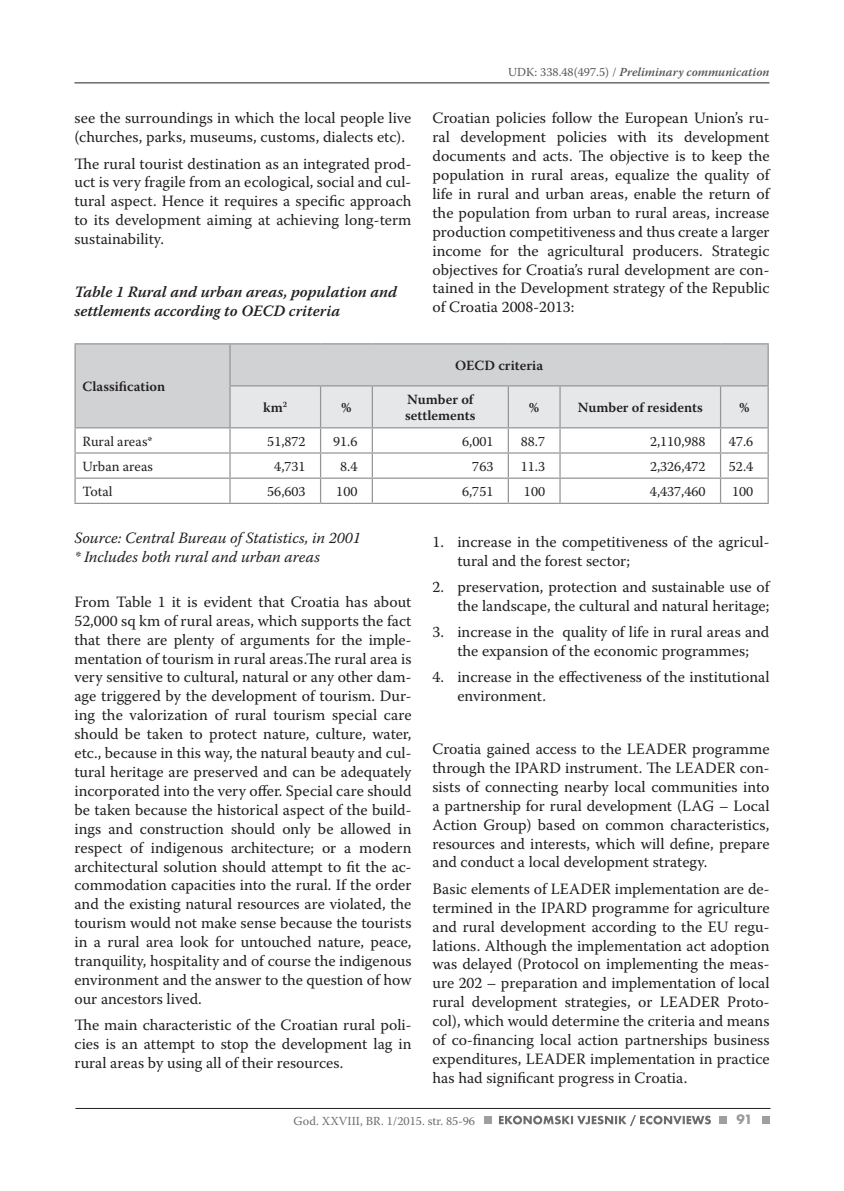
<style>
.page{position:relative;width:844px;height:1191px;background:#fff}
.page>*{position:absolute;margin:0;border:0;box-sizing:border-box;transform-origin:0 0}
.t1{font:15.75px/18.9px "Warnock Pro";color:#231f20;text-align:justify}
.t2{font:italic 600 15.75px/18.9px "Warnock Pro";color:#231f20}
.t3{font:italic 15.75px/18.9px "Warnock Pro";color:#231f20}
.t4{font:14px "Warnock Pro";color:#231f20}
.t5{font:600 14px/16.8px "Warnock Pro";letter-spacing:.005em;color:#231f20}
.t6{font:700 14px "Futura TOT";color:#97999c}
.t7{font:italic 600 12.25px "Warnock Pro";color:#57585a}
.t8{font:12.25px "Warnock Pro";color:#6c6d70}
.s1{font-weight:400;font-style:normal}
</style>
<div class="page">
<hr style="left:74px;top:83px;width:695px;height:1px;background:#231f20">
<hr style="left:75px;top:1108px;width:695px;height:1px;background:#231f20">
<div style="left:483px;top:1115px;width:8px;height:8px;background:#9d9fa2"></div>
<div style="left:718px;top:1115px;width:8px;height:8px;background:#9d9fa2"></div>
<div style="left:761px;top:1115px;width:8px;height:8px;background:#9d9fa2"></div>
<svg style="left:499px;top:1115px;width:211px;height:11px"></svg>
<div style="left:76px;top:344px;width:691px;height:83px;background:#d1d2d4"></div>
<hr style="left:74px;top:343px;width:156px;height:1px;background:#939598">
<hr style="left:74px;top:344px;width:2px;height:42px;background:#939598">
<hr style="left:74px;top:386px;width:2px;height:41px;background:#939598">
<hr style="left:230px;top:343px;width:90px;height:1px;background:#939598">
<hr style="left:229px;top:344px;width:1px;height:41px;background:#939598">
<hr style="left:320px;top:343px;width:52px;height:1px;background:#939598">
<hr style="left:372px;top:343px;width:136px;height:1px;background:#939598">
<hr style="left:508px;top:343px;width:52px;height:1px;background:#939598">
<hr style="left:560px;top:343px;width:160px;height:1px;background:#939598">
<hr style="left:720px;top:343px;width:48px;height:1px;background:#939598">
<hr style="left:767px;top:344px;width:1px;height:41px;background:#939598">
<hr style="left:229px;top:385px;width:91px;height:1px;background:#939598">
<hr style="left:320px;top:385px;width:52px;height:1px;background:#939598">
<hr style="left:372px;top:385px;width:136px;height:1px;background:#939598">
<hr style="left:508px;top:385px;width:52px;height:1px;background:#939598">
<hr style="left:560px;top:385px;width:160px;height:1px;background:#939598">
<hr style="left:720px;top:385px;width:48px;height:1px;background:#939598">
<hr style="left:74px;top:427px;width:156px;height:1px;background:#939598">
<hr style="left:74px;top:428px;width:2px;height:24px;background:#939598">
<hr style="left:74px;top:452px;width:156px;height:1px;background:#939598">
<hr style="left:74px;top:453px;width:2px;height:24px;background:#939598">
<hr style="left:74px;top:477px;width:156px;height:2px;background:#939598">
<hr style="left:74px;top:479px;width:2px;height:24px;background:#939598">
<hr style="left:74px;top:503px;width:156px;height:1px;background:#939598">
<hr style="left:230px;top:503px;width:90px;height:1px;background:#939598">
<hr style="left:320px;top:503px;width:52px;height:1px;background:#939598">
<hr style="left:372px;top:503px;width:136px;height:1px;background:#939598">
<hr style="left:508px;top:503px;width:52px;height:1px;background:#939598">
<hr style="left:560px;top:503px;width:160px;height:1px;background:#939598">
<svg style="left:229px;top:386px;width:539px;height:117px"></svg>
<hr style="left:720px;top:503px;width:48px;height:1px;background:#939598">
<p class="t1" style="left:74px;top:108px;width:338px">see the surroundings in which the local people live (churches, parks, museums, customs, dialects etc).</p>
<p class="t1" style="left:74px;top:154px;width:338px">The rural tourist destination as an integrated prod&shy;uct is very fragile from an ecological, social and cul&shy;tural aspect. Hence it requires a specific approach to its development aiming at achieving long-term sustainability.</p>
<p class="t2" style="left:74px;top:282px;width:324px">Table 1 Rural and urban areas, population and settlements according to OECD criteria</p>
<p class="t5" style="left:82px;top:378px;width:84px">Classification</p>
<p class="t7" style="left:508px;top:65px;width:263px"><span class="s1">UDK: 338.48(497.5) /</span> Preliminary communication</p>
<p class="t1" style="left:432px;top:108px;width:338px">Croatian policies follow the European Union’s ru&shy;ral development policies with its development documents and acts. The objective is to keep the population in rural areas, equalize the quality of life in rural and urban areas, enable the return of the population from urban to rural areas, increase production competitiveness and thus create a larger income for the agricultural producers. Strategic objectives for Croatia’s rural development are con&shy;tained in the Development strategy of the Republic of Croatia 2008-2013:</p>
<p class="t5" style="left:455px;top:357px;width:90px">OECD criteria</p>
<p class="t5" style="left:263px;top:399px;width:25px">km<sup>2</sup></p>
<p class="t5" style="left:341px;top:399px;width:12px">%</p>
<p class="t5" style="left:405px;top:390px;width:72px">Number of settlements</p>
<p class="t5" style="left:529px;top:399px;width:12px">%</p>
<p class="t5" style="left:577px;top:399px;width:127px">Number of residents</p>
<p class="t5" style="left:739px;top:399px;width:12px">%</p>
<p class="t4" style="left:82px;top:432px;width:71px">Rural areas*</p>
<p class="t4" style="left:267px;top:432px;width:40px">51,872</p>
<p class="t4" style="left:333px;top:432px;width:26px">91.6</p>
<p class="t4" style="left:462px;top:432px;width:33px">6,001</p>
<p class="t4" style="left:520px;top:432px;width:26px">88.7</p>
<p class="t4" style="left:649px;top:432px;width:57px">2,110,988</p>
<p class="t4" style="left:728px;top:432px;width:26px">47.6</p>
<p class="t4" style="left:82px;top:458px;width:72px">Urban areas</p>
<p class="t4" style="left:274px;top:458px;width:33px">4,731</p>
<p class="t4" style="left:340px;top:458px;width:19px">8.4</p>
<p class="t4" style="left:472px;top:458px;width:23px">763</p>
<p class="t4" style="left:520px;top:458px;width:26px">11.3</p>
<p class="t4" style="left:649px;top:458px;width:57px">2,326,472</p>
<p class="t4" style="left:728px;top:458px;width:26px">52.4</p>
<p class="t4" style="left:82px;top:483px;width:32px">Total</p>
<p class="t4" style="left:267px;top:483px;width:40px">56,603</p>
<p class="t4" style="left:336px;top:483px;width:23px">100</p>
<p class="t4" style="left:462px;top:483px;width:33px">6,751</p>
<p class="t4" style="left:524px;top:483px;width:23px">100</p>
<p class="t4" style="left:649px;top:483px;width:57px">4,437,460</p>
<p class="t4" style="left:732px;top:483px;width:23px">100</p>
<p class="t3" style="left:74px;top:528px;width:288px">Source: Central Bureau of Statistics, in 2001 * Includes both rural and urban areas</p>
<p class="t1" style="left:74px;top:592px;width:338px">From Table 1 it is evident that Croatia has about 52,000 sq km of rural areas, which supports the fact that there are plenty of arguments for the imple&shy;mentation of tourism in rural areas.The rural area is very sensitive to cultural, natural or any other dam&shy;age triggered by the development of tourism. Dur&shy;ing the valorization of rural tourism special care should be taken to protect nature, culture, water, etc., because in this way, the natural beauty and cul&shy;tural heritage are preserved and can be adequately incorporated into the very offer. Special care should be taken because the historical aspect of the build&shy;ings and construction should only be allowed in respect of indigenous architecture; or a modern architectural solution should attempt to fit the ac&shy;commodation capacities into the rural. If the order and the existing natural resources are violated, the tourism would not make sense because the tourists in a rural area look for untouched nature, peace, tranquility, hospitality and of course the indigenous environment and the answer to the question of how our ancestors lived.</p>
<p class="t1" style="left:74px;top:1015px;width:338px">The main characteristic of the Croatian rural poli&shy;cies is an attempt to stop the development lag in rural areas by using all of their resources.</p>
<p class="t1" style="left:457px;top:532px;width:313px;text-indent:-25px">1. increase in the competitiveness of the agricul&shy;tural and the forest sector;</p>
<p class="t1" style="left:432px;top:577px;width:338px;text-align:right">2. preservation, protection and sustainable use of the landscape, the cultural and natural heritage;</p>
<p class="t1" style="left:432px;top:622px;width:338px;text-align:center">3. increase in the quality of life in rural areas and the expansion of the economic programmes;</p>
<p class="t1" style="left:457px;top:667px;width:313px;text-indent:-25px">4. increase in the effectiveness of the institutional environment.</p>
<p class="t1" style="left:432px;top:739px;width:338px">Croatia gained access to the LEADER programme through the IPARD instrument. The LEADER con&shy;sists of connecting nearby local communities into a partnership for rural development (LAG – Local Action Group) based on common characteristics, resources and interests, which will define, prepare and conduct a local development strategy.</p>
<p class="t1" style="left:432px;top:879px;width:338px">Basic elements of LEADER implementation are de&shy;termined in the IPARD programme for agriculture and rural development according to the EU regu&shy;lations. Although the implementation act adoption was delayed (Protocol on implementing the meas&shy;ure 202 – preparation and implementation of local rural development strategies, or LEADER Proto&shy;col), which would determine the criteria and means of co-financing local action partnerships business expenditures, LEADER implementation in practice has had significant progress in Croatia.</p>
<p class="t8" style="left:293px;top:1113px;width:183px">God. XXVIII, BR. 1/2015. str. 85-96</p>
<p class="t6" style="left:736px;top:1111px;width:18px">91</p>
</div>
